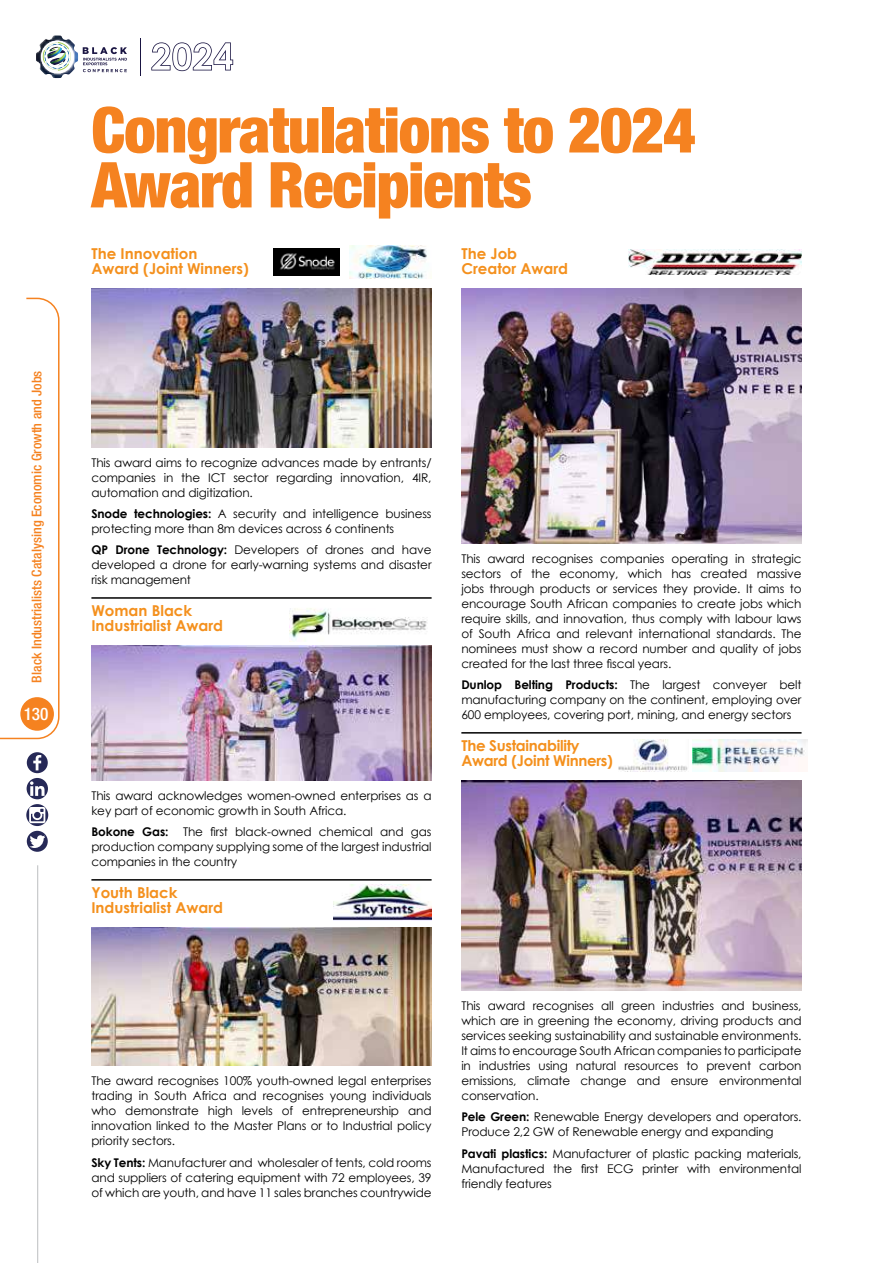
<style>
.page{position:relative;width:893px;height:1263px;background:#fff}
.page>*{position:absolute;margin:0;border:0;box-sizing:border-box;transform-origin:0 0}
.t1{font:900 condensed 63.3px/54.9px "Helvetica Neue LT Std";letter-spacing:-.02em;color:#f58220}
.t2{font:500 condensed 17.25px "Helvetica Neue LT Std";color:#fff}
.t3{font:700 15px/15px "Century Gothic";color:#f4901d}
.t4{font:700 15px/15px "Century Gothic";letter-spacing:-.02em;color:#f4901d}
.t5{font:500 condensed 13.5px "Helvetica Neue LT Std";color:#f58220;scale:1.04 1}
.t6{font:12px/15px "Century Gothic";letter-spacing:-.01em;color:#000;text-align:justify}
.s1{font-weight:700}
</style>
<div class="page">
<hr style="left:91px;top:597px;width:341px;height:2px;background:#000">
<hr style="left:91px;top:879px;width:341px;height:2px;background:#000">
<img style="left:91px;top:289px;width:341px;height:158px">
<img style="left:91px;top:646px;width:341px;height:134px">
<img style="left:91px;top:928px;width:341px;height:138px">
<img style="left:349px;top:245px;width:83px;height:33px">
<img style="left:290px;top:608px;width:137px;height:33px">
<img style="left:334px;top:885px;width:98px;height:36px">
<hr style="left:461px;top:732px;width:340px;height:2px;background:#000">
<img style="left:461px;top:289px;width:340px;height:254px">
<img style="left:461px;top:781px;width:340px;height:209px">
<img style="left:629px;top:249px;width:172px;height:26px">
<img style="left:693px;top:739px;width:114px;height:32px">
<img style="left:618px;top:739px;width:70px;height:32px">
<img style="left:274px;top:248px;width:66px;height:27px">
<hr style="left:37px;top:865px;width:1px;height:398px;background:#bcbec0">
<svg style="left:0;top:297px;width:60px;height:443px"></svg>
<div style="left:20px;top:697px;width:34px;height:34px;background:#f58220;border-radius:50%"></div>
<svg style="left:26px;top:752px;width:22px;height:100px"></svg>
<svg style="left:36px;top:35px;width:198px;height:44px"></svg>
<hr style="left:140px;top:38px;width:1px;height:38px;background:#191442">
<p class="t5" style="left:29px;top:682px;width:301px;rotate:-90deg">Black Industrialists Catalysing Economic Growth and Jobs</p>
<h2 class="t2" style="left:24px;top:704px;width:26px">130</h2>
<h1 class="t1" style="left:91px;top:102px;width:606px">Congratulations to 2024<br>Award Recipients</h1>
<p class="t3" style="left:91px;top:246px;width:159px">The Innovation<br>Award (Joint Winners)</p>
<p class="t3" style="left:461px;top:246px;width:108px">The Job<br>Creator Award</p>
<p class="t6" style="left:91px;top:455px;width:342px">This award aims to recognize advances made by entrants/ companies in the ICT sector regarding innovation, 4IR, automation and digitization.</p>
<p class="t6" style="left:91px;top:506px;width:342px"><span class="s1">Snode technologies:</span> A security and intelligence business protecting more than 8m devices across 6 continents</p>
<p class="t6" style="left:91px;top:542px;width:342px"><span class="s1">QP Drone Technology:</span> Developers of drones and have developed a drone for early-warning systems and disaster risk management</p>
<p class="t3" style="left:91px;top:603px;width:133px">Woman Black<br>Industrialist Award</p>
<p class="t6" style="left:91px;top:788px;width:342px">This award acknowledges women-owned enterprises as a key part of economic growth in South Africa.</p>
<p class="t6" style="left:91px;top:824px;width:342px"><span class="s1">Bokone Gas:</span> The first black-owned chemical and gas production company supplying some of the largest industrial companies in the country</p>
<p class="t3" style="left:91px;top:885px;width:133px">Youth Black<br>Industrialist Award</p>
<p class="t6" style="left:461px;top:551px;width:342px">This award recognises companies operating in strategic sectors of the economy, which has created massive jobs through products or services they provide. It aims to encourage South African companies to create jobs which require skills, and innovation, thus comply with labour laws of South Africa and relevant international standards. The nominees must show a record number and quality of jobs created for the last three fiscal years.</p>
<p class="t6" style="left:461px;top:677px;width:342px"><span class="s1">Dunlop Belting Products:</span> The largest conveyer belt manufacturing company on the continent, employing over 600 employees, covering port, mining, and energy sectors</p>
<p class="t4" style="left:461px;top:738px;width:153px">The Sustainability<br>Award (Joint Winners)</p>
<p class="t6" style="left:91px;top:1073px;width:342px">The award recognises 100% youth-owned legal enterprises trading in South Africa and recognises young individuals who demonstrate high levels of entrepreneurship and innovation linked to the Master Plans or to Industrial policy priority sectors.</p>
<p class="t6" style="left:91px;top:1155px;width:342px"><span class="s1">Sky Tents:</span> Manufacturer and wholesaler of tents, cold rooms and suppliers of catering equipment with 72 employees, 39 of which are youth, and have 11 sales branches countrywide</p>
<p class="t6" style="left:461px;top:998px;width:342px">This award recognises all green industries and business, which are in greening the economy, driving products and services seeking sustainability and sustainable environments.<br>It aims to encourage South African companies to participate in industries using natural resources to prevent carbon emissions, climate change and ensure environmental conservation.</p>
<p class="t6" style="left:461px;top:1109px;width:342px"><span class="s1">Pele Green:</span> Renewable Energy developers and operators.<br>Produce 2,2 GW of Renewable energy and expanding</p>
<p class="t6" style="left:461px;top:1145px;width:342px"><span class="s1">Pavati plastics:</span> Manufacturer of plastic packing materials, Manufactured the first ECG printer with environmental friendly features</p>
</div>
